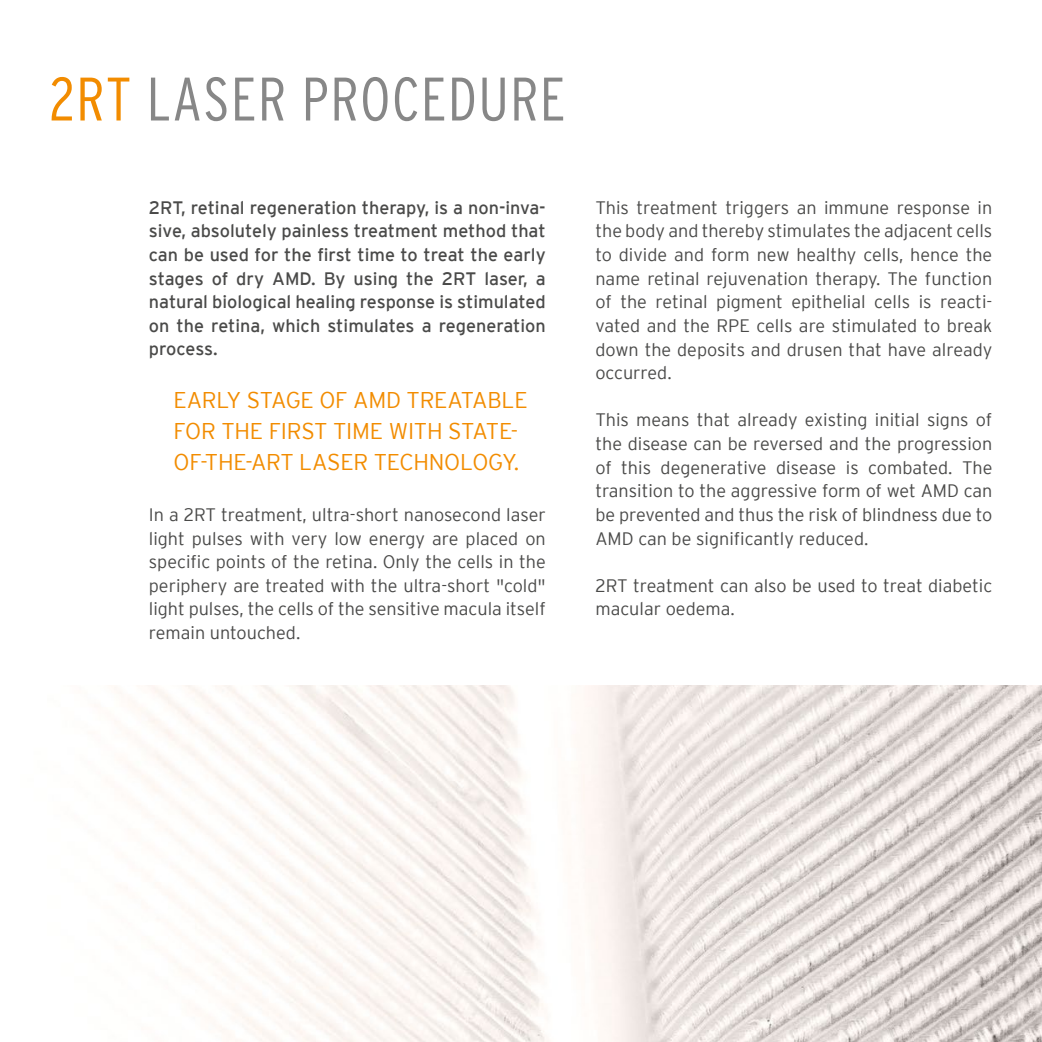
<style>
.page{position:relative;width:1042px;height:1042px;background:#fff}
.page>*{position:absolute;margin:0;border:0;box-sizing:border-box;transform-origin:0 0}
.t1{font:300 condensed 61.25px "Interstate";letter-spacing:.02em;color:#878787}
.t2{font:300 22.75px/30.6px "Interstate";letter-spacing:-.01em;color:#f28c00}
.t3{font:300 18.03px/23.6px "Interstate";color:#4a4a49;text-align:justify}
.t4{font:18.03px/23.6px "Interstate";color:#4a4a49;text-align:justify}
.s1{color:#f28c00}
</style>
<div class="page">
<img style="left:114px;top:686px;width:928px;height:356px">
<p class="t1" style="left:50px;top:64px;width:517px"><span class="s1">2RT</span> LASER PROCEDURE</p>
<p class="t4" style="left:149px;top:195px;width:398px">2RT, retinal regeneration therapy, is a non-inva&shy;sive, absolutely painless treatment method that can be used for the first time to treat the early stages of dry AMD. By using the 2RT laser, a natural biological healing response is stimulated on the retina, which stimulates a regeneration process.</p>
<p class="t2" style="left:174px;top:385px;width:355px">EARLY STAGE OF AMD TREATABLE<br>FOR THE FIRST TIME WITH STATE-<br>OF-THE-ART LASER TECHNOLOGY.</p>
<p class="t3" style="left:149px;top:502px;width:398px">In a 2RT treatment, ultra-short nanosecond laser light pulses with very low energy are placed on specific points of the retina. Only the cells in the periphery are treated with the ultra-short "cold" light pulses, the cells of the sensitive macula itself remain untouched.</p>
<p class="t3" style="left:595px;top:195px;width:398px">This treatment triggers an immune response in the body and thereby stimulates the adjacent cells to divide and form new healthy cells, hence the name retinal rejuvenation therapy. The function of the retinal pigment epithelial cells is reacti&shy;vated and the RPE cells are stimulated to break down the deposits and drusen that have already occurred.</p>
<p class="t3" style="left:595px;top:408px;width:398px">This means that already existing initial signs of the disease can be reversed and the progression of this degenerative disease is combated. The transition to the aggressive form of wet AMD can be prevented and thus the risk of blindness due to AMD can be significantly reduced.</p>
<p class="t3" style="left:595px;top:573px;width:398px">2RT treatment can also be used to treat diabetic macular oedema.</p>
</div>
